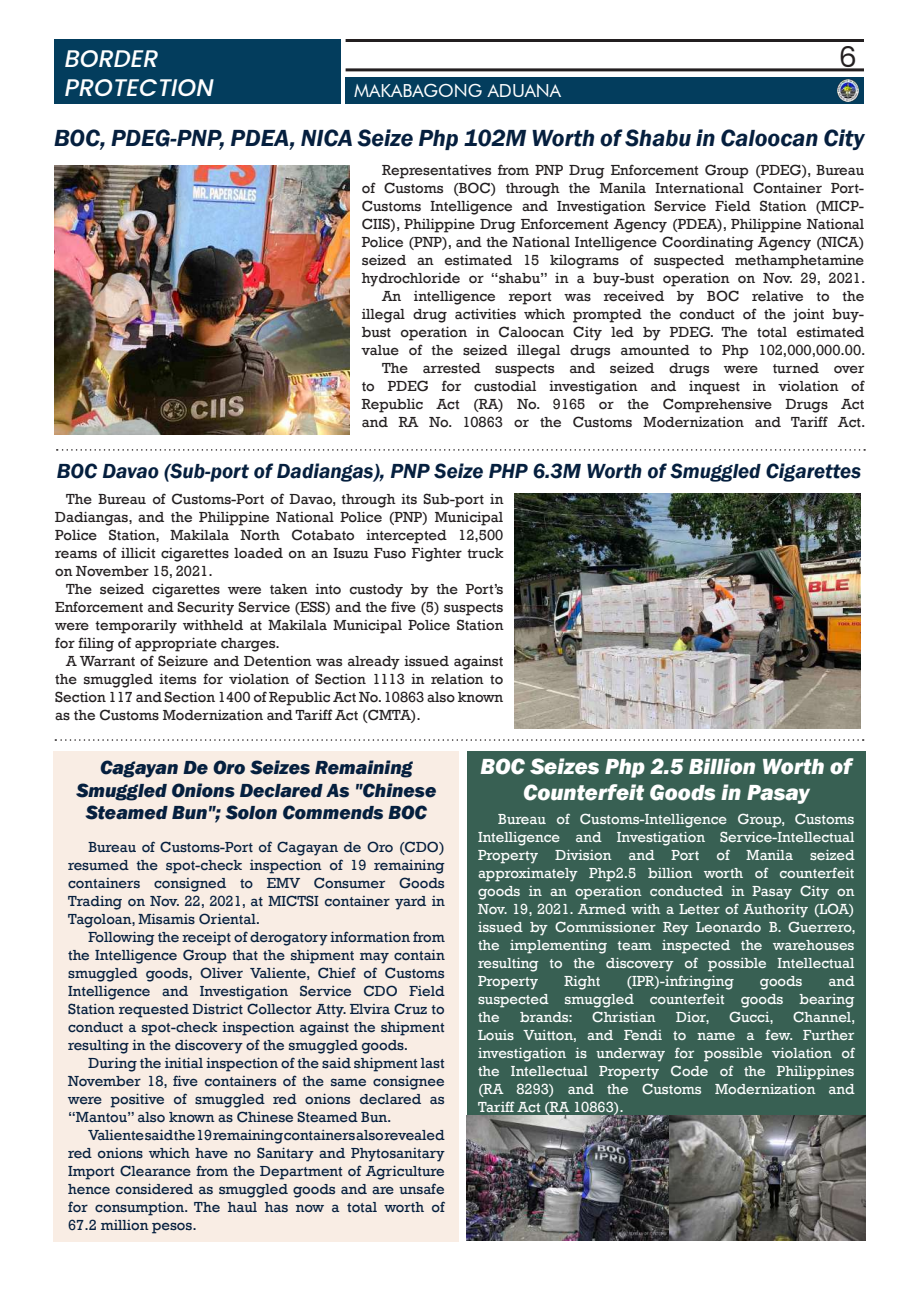
<style>
.page{position:relative;width:918px;height:1296px;background:#fff}
.page>*{position:absolute;margin:0;border:0;box-sizing:border-box;transform-origin:0 0}
.t1{font:28.5px "Poppins";color:#231f20}
.t2{font:italic 600 24px "Franklin Gothic";color:#051f3e}
.t3{font:italic 500 24px "Poppins";color:#fff}
.t4{font:italic 800 22.5px/25.5px "Franklin Gothic";color:#fff;text-align:center}
.t5{font:italic 600 21px "Franklin Gothic";color:#051f3e}
.t6{font:italic 800 19.5px/22.5px "Franklin Gothic";color:#051f3e;text-align:center}
.t7{font:18px "Futura BT";color:#fff}
.t8{font:15px/18px "Rockwell";color:#231f20;text-align:justify}
.t9{font:15px/18px "Rockwell";color:#051f3e;text-align:justify}
.t10{font:15px/18px "Rockwell";color:#fff;text-align:justify}
</style>
<div class="page">
<div style="left:467px;top:752px;width:399px;height:489px;background:#386053"></div>
<div style="left:54px;top:752px;width:405px;height:490px;background:#f9ede4"></div>
<img style="left:55px;top:166px;width:294px;height:268px">
<svg style="left:57px;top:449px;width:808px;height:2px"></svg>
<img style="left:514px;top:494px;width:347px;height:234px">
<img style="left:467px;top:1116px;width:399px;height:125px">
<svg style="left:55px;top:739px;width:809px;height:2px"></svg>
<div style="left:54px;top:39px;width:286px;height:65px;background:#033d5d"></div>
<div style="left:346px;top:77px;width:518px;height:27px;background:#033d5d"></div>
<hr style="left:346px;top:39px;width:518px;height:3px;background:#231f20">
<hr style="left:346px;top:68px;width:518px;height:3px;background:#231f20">
<img style="left:837px;top:80px;width:22px;height:21px">
<h2 class="t3" style="left:65px;top:45px;width:95px">BORDER</h2>
<h1 class="t1" style="left:839px;top:40px;width:20px">6</h1>
<h2 class="t3" style="left:65px;top:74px;width:150px">PROTECTION</h2>
<p class="t7" style="left:354px;top:80px;width:208px">MAKABAGONG ADUANA</p>
<h2 class="t2" style="left:54px;top:123px;width:812px">BOC, PDEG-PNP, PDEA, NICA Seize Php 102M Worth of Shabu in Caloocan City</h2>
<p class="t8" style="left:362px;top:161px;width:505px;text-align:right">Representatives from PNP Drug Enforcement Group (PDEG), Bureau<br>of Customs (BOC) through the Manila International Container Port-Customs Intelligence and Investigation Service Field Station (MICP-CIIS), Philippine Drug Enforcement Agency (PDEA), Philippine National Police (PNP), and the National Intelligence Coordinating Agency (NICA) seized an estimated 15 kilograms of suspected methamphetamine hydrochloride or “shabu” in a buy-bust operation on Nov. 29, 2021.<br>An intelligence report was received by BOC relative to the illegal drug activities which prompted the conduct of the joint buy&shy;bust operation in Caloocan City led by PDEG. The total estimated value of the seized illegal drugs amounted to Php 102,000,000.00.<br>The arrested suspects and seized drugs were turned over<br>to PDEG for custodial investigation and inquest in violation of Republic Act (RA) No. 9165 or the Comprehensive Drugs Act and RA No. 10863 or the Customs Modernization and Tariff Act.</p>
<h3 class="t5" style="left:57px;top:457px;width:806px">BOC Davao (Sub-port of Dadiangas), PNP Seize PHP 6.3M Worth of Smuggled Cigarettes</h3>
<p class="t8" style="left:55px;top:490px;width:449px;text-indent:11px">The Bureau of Customs-Port of Davao, through its Sub-port in Dadiangas, and the Philippine National Police (PNP) Municipal Police Station, Makilala North Cotabato intercepted 12,500 reams of illicit cigarettes loaded on an Isuzu Fuso Fighter truck on November 15, 2021.</p>
<p class="t8" style="left:55px;top:580px;width:449px;text-indent:11px">The seized cigarettes were taken into custody by the Port’s Enforcement and Security Service (ESS) and the five (5) suspects were temporarily withheld at Makilala Municipal Police Station for filing of appropriate charges.</p>
<p class="t8" style="left:55px;top:652px;width:450px;text-indent:11px">A Warrant of Seizure and Detention was already issued against the smuggled items for violation of Section 1113 in relation to Section 117 and Section 1400 of Republic Act No. 10863 also known as the Customs Modernization and Tariff Act (CMTA).</p>
<h3 class="t6" style="left:76px;top:756px;width:362px">Cagayan De Oro Seizes Remaining<br>Smuggled Onions Declared As "Chinese<br>Steamed Bun"; Solon Commends BOC</h3>
<p class="t9" style="left:68px;top:838px;width:378px;text-indent:20px">Bureau of Customs-Port of Cagayan de Oro (CDO) resumed the spot-check inspection of 19 remaining containers consigned to EMV Consumer Goods Trading on Nov. 22, 2021, at MICTSI container yard in Tagoloan, Misamis Oriental.</p>
<p class="t9" style="left:68px;top:928px;width:378px;text-indent:20px">Following the receipt of derogatory information from the Intelligence Group that the shipment may contain smuggled goods, Oliver Valiente, Chief of Customs Intelligence and Investigation Service CDO Field Station requested District Collector Atty. Elvira Cruz to conduct a spot-check inspection against the shipment resulting in the discovery of the smuggled goods.</p>
<p class="t9" style="left:68px;top:1054px;width:378px;text-indent:20px">During the initial inspection of the said shipment last November 18, five containers of the same consignee were positive of smuggled red onions declared as “Mantou” also known as Chinese Steamed Bun.</p>
<p class="t9" style="left:68px;top:1126px;width:378px;text-indent:20px">Valiente said the 19 remaining containers also revealed red onions which have no Sanitary and Phytosanitary Import Clearance from the Department of Agriculture hence considered as smuggled goods and are unsafe for consumption. The haul has now a total worth of 67.2 million pesos.</p>
<h3 class="t4" style="left:481px;top:754px;width:373px">BOC Seizes Php 2.5 Billion Worth of<br>Counterfeit Goods in Pasay</h3>
<p class="t10" style="left:478px;top:810px;width:379px;text-indent:20px">Bureau of Customs-Intelligence Group, Customs Intelligence and Investigation Service-Intellectual Property Division and Port of Manila seized approximately Php2.5 billion worth of counterfeit goods in an operation conducted in Pasay City on Nov. 19, 2021. Armed with a Letter of Authority (LOA) issued by Commissioner Rey Leonardo B. Guerrero, the implementing team inspected the warehouses resulting to the discovery of possible Intellectual Property</p>
<p class="t10" style="left:564px;top:972px;width:37px">Right</p>
<p class="t10" style="left:626px;top:972px;width:109px">(IPR)-infringing</p>
<p class="t10" style="left:760px;top:972px;width:44px">goods</p>
<p class="t10" style="left:478px;top:972px;width:378px;text-indent:351px">and suspected smuggled counterfeit goods bearing the</p>
<p class="t10" style="left:478px;top:1008px;width:379px;text-indent:315px">Channel, Louis Vuitton, and Fendi to name a few. Further investigation is underway for possible violation of the Intellectual Property Code of the Philippines (RA 8293) and the Customs Modernization and Tariff Act (RA 10863).</p>
<p class="t10" style="left:520px;top:1008px;width:54px">brands:</p>
<p class="t10" style="left:592px;top:1008px;width:65px">Christian</p>
<p class="t10" style="left:676px;top:1008px;width:35px">Dior,</p>
<p class="t10" style="left:729px;top:1008px;width:46px">Gucci,</p>
</div>
